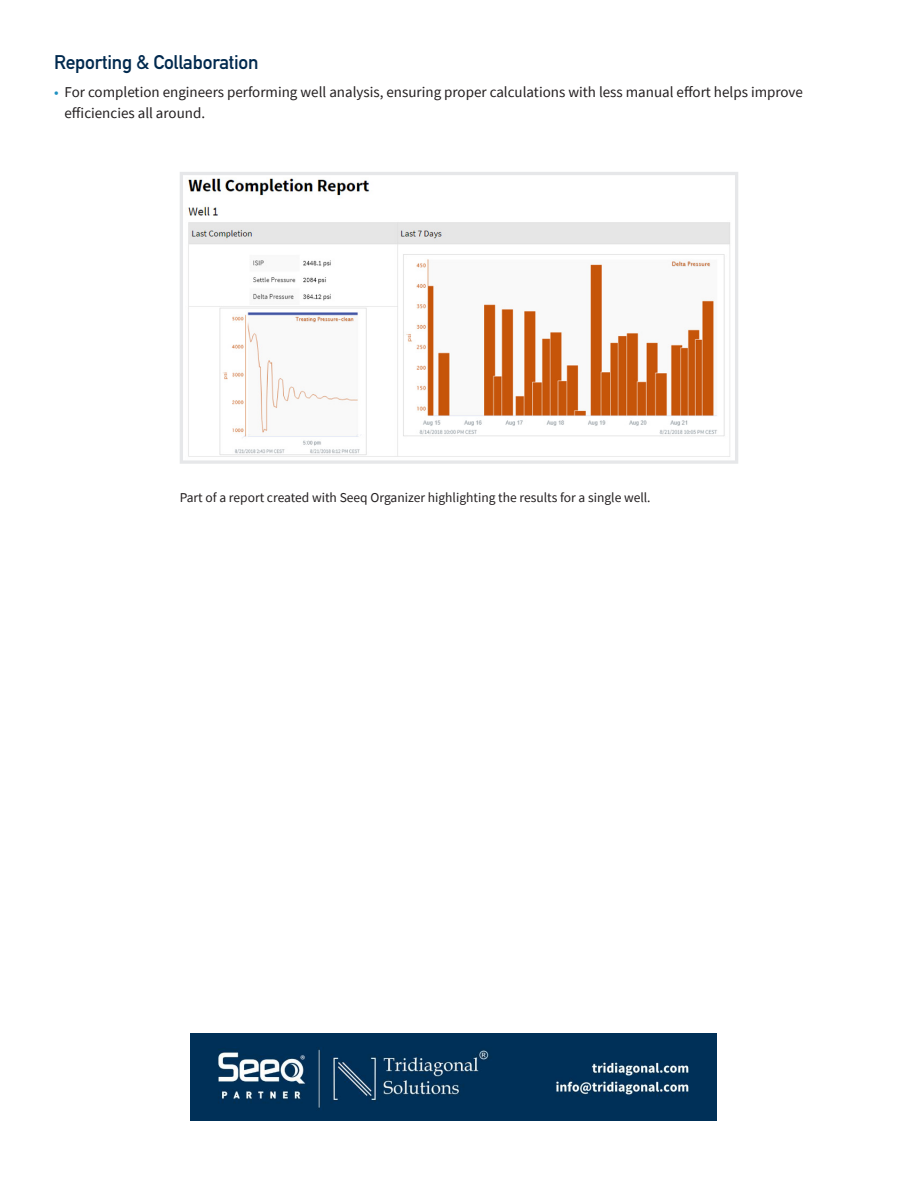
<style>
.page{position:relative;width:918px;height:1188px;background:#fff}
.page>*{position:absolute;margin:0;border:0;box-sizing:border-box;transform-origin:0 0}
.t1{font:700 19.5px "DIN Alternate";letter-spacing:-.01em;color:#00294e}
.t2{font:15px/21px "Source Sans Pro";color:#231f20}
.t3{font:13.5px "Source Sans Pro";color:#231f20}
.s1{color:#1f91c1}
</style>
<div class="page">
<img style="left:188px;top:178px;width:542px;height:279px">
<div style="left:180px;top:172px;width:558px;height:292px;border:3px solid #e6e7e9"></div>
<img style="left:191px;top:1033px;width:526px;height:88px">
<p class="t1" style="left:54px;top:47px;width:206px">Reporting &amp; Collaboration</p>
<p class="t2" style="left:65px;top:81px;width:740px;text-indent:-11px"><span class="s1">•</span> For completion engineers performing well analysis, ensuring proper calculations with less manual effort helps improve efficiencies all around.</p>
<p class="t3" style="left:180px;top:488px;width:472px">Part of a report created with Seeq Organizer highlighting the results for a single well.</p>
</div>
